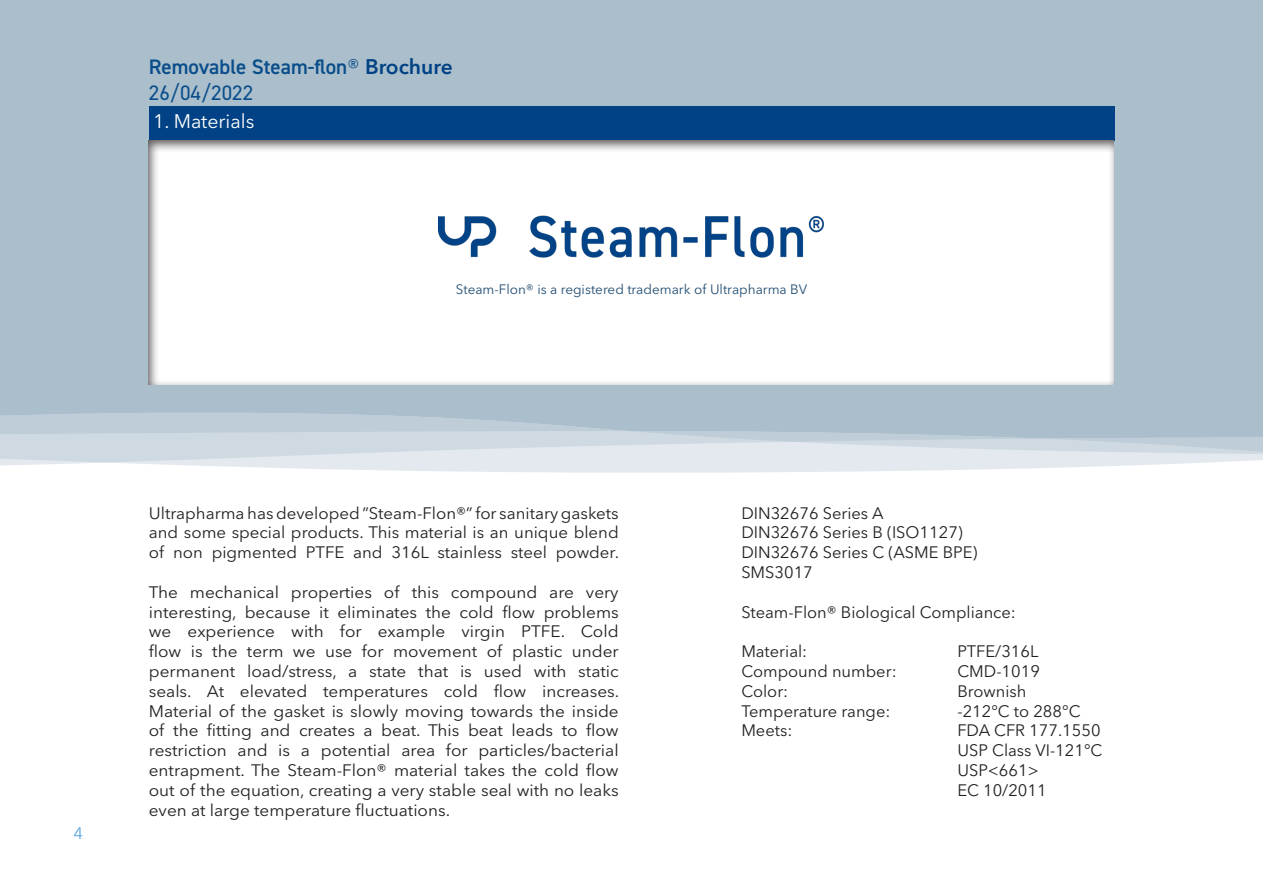
<style>
.page{position:relative;width:1263px;height:893px;background:#fff}
.page>*{position:absolute;margin:0;border:0;box-sizing:border-box;transform-origin:0 0}
.t1{font:600 21px "DIN2014";color:#094d8a}
.t2{font:21px "DIN2014";color:#094d8a}
.Kop_Tekst{font:19.5px "Avenir Next LT Pro";color:#fff}
.t3{font:16.5px/19.8px "Avenir Next LT Pro";color:#231f20;text-align:justify;scale:1.04 1}
.t4{font:16.5px/19.8px "Avenir Next LT Pro";color:#231f20;text-align:justify}
.t5{font:16.5px "Avenir Next LT Pro";color:#5ea8df}
.t6{font:13.5px "Avenir Next LT Pro";color:#224e73}
.s1{font-family:"Avenir Next LT Pro";font-weight:400}
.s2{font-family:"Avenir Next LT Pro";color:#004285}
</style>
<div class="page">
<div style="left:0;top:0;width:1263px;height:413px;background:#aabecb"></div>
<svg style="left:0;top:413px;width:1263px;height:60px;background:#cdd8e0"></svg>
<div style="left:149px;top:106px;width:965px;height:34px;background:#004285"></div>
<div style="left:148px;top:139px;width:966px;height:247px;background:#231f20;opacity:.75"></div>
<img style="left:439px;top:208px;width:385px;height:64px">
<p class="t1" style="left:149px;top:53px;width:305px">Removable Steam-flon<span class="s1">®</span> <span class="s2">Brochure</span></p>
<p class="t2" style="left:149px;top:79px;width:106px">26/04/2022</p>
<p class="Kop_Tekst" style="left:153px;top:110px;width:103px">1. Materials</p>
<p class="t6" style="left:456px;top:281px;width:353px">Steam-Flon® is a registered trademark of Ultrapharma BV</p>
<p class="t5" style="left:73px;top:823px;width:11px">4</p>
<p class="t4" style="left:149px;top:503px;width:472px">Ultrapharma has developed ”Steam-Flon®” for sanitary gaskets and some special products. This material is an unique blend of non pigmented PTFE and 316L stainless steel powder.</p>
<p class="t3" style="left:149px;top:582px;width:454px">The mechanical properties of this compound are very interesting, because it eliminates the cold flow problems we experience with for example virgin PTFE. Cold flow is the term we use for movement of plastic under permanent load/stress, a state that is used with static seals. At elevated temperatures cold flow increases.<br>Material of the gasket is slowly moving towards the inside of the fitting and creates a beat. This beat leads to flow restriction and is a potential area for particles/bacterial entrapment. The Steam-Flon® material takes the cold flow out of the equation, creating a very stable seal with no leaks even at large temperature fluctuations.</p>
<p class="t4" style="left:741px;top:503px;width:144px">DIN32676 Series A</p>
<p class="t4" style="left:741px;top:523px;width:223px">DIN32676 Series B (ISO1127)</p>
<p class="t4" style="left:741px;top:542px;width:238px">DIN32676 Series C (ASME BPE)</p>
<p class="t4" style="left:741px;top:562px;width:73px">SMS3017</p>
<p class="t4" style="left:741px;top:602px;width:276px">Steam-Flon® Biological Compliance:</p>
<p class="t4" style="left:741px;top:641px;width:67px">Material:</p>
<p class="t4" style="left:957px;top:641px;width:83px">PTFE/316L</p>
<p class="t4" style="left:741px;top:661px;width:157px">Compound number:</p>
<p class="t4" style="left:957px;top:661px;width:84px">CMD-1019</p>
<p class="t4" style="left:741px;top:681px;width:48px">Color:</p>
<p class="t4" style="left:957px;top:681px;width:71px">Brownish</p>
<p class="t4" style="left:741px;top:701px;width:151px">Temperature range:</p>
<p class="t4" style="left:957px;top:701px;width:125px">-212°C to 288°C</p>
<p class="t4" style="left:741px;top:721px;width:53px">Meets:</p>
<p class="t4" style="left:957px;top:721px;width:145px">FDA CFR 177.1550</p>
<p class="t4" style="left:957px;top:740px;width:147px;text-align:left">USP Class VI-121°C<br>USP&lt;661&gt;<br>EC 10/2011</p>
</div>
